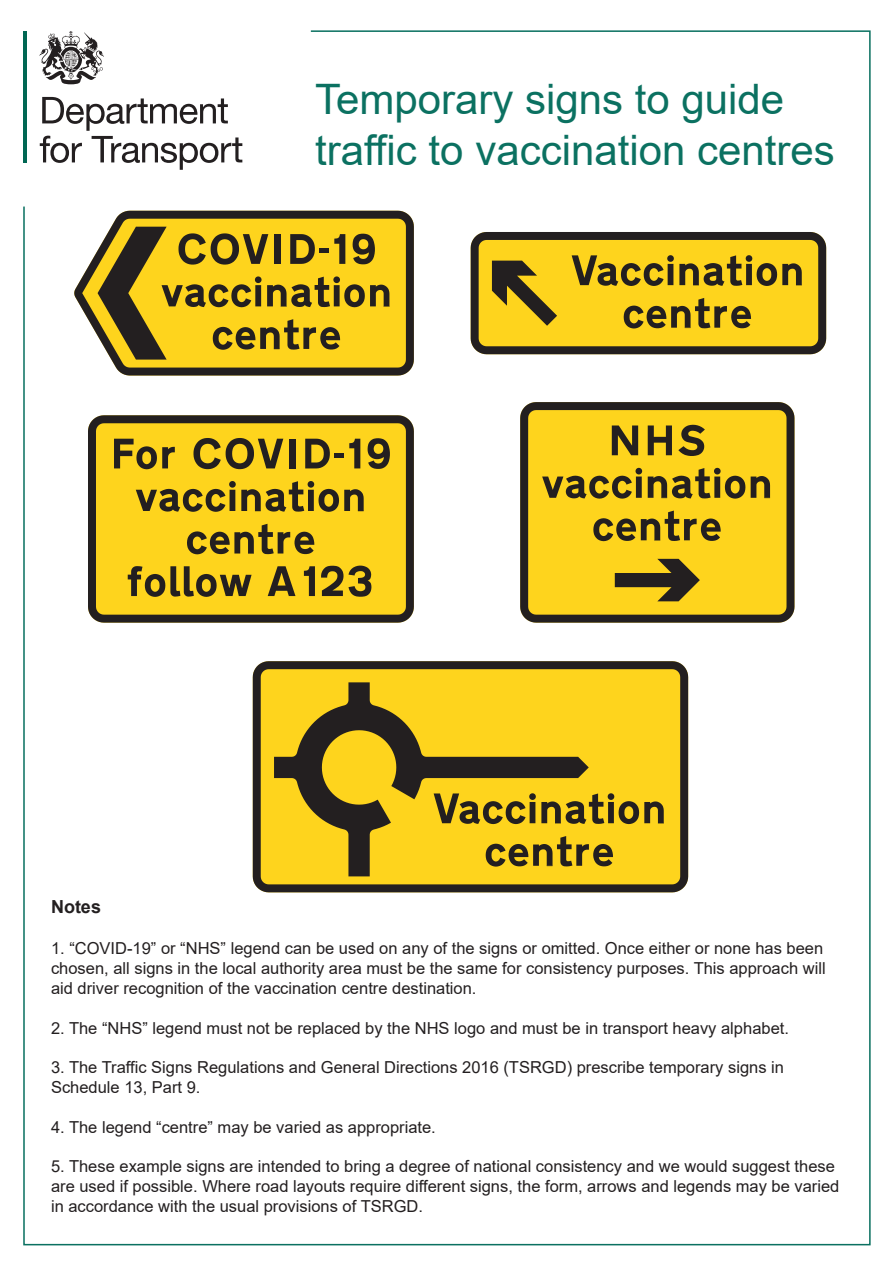
<style>
.page{position:relative;width:893px;height:1263px;background:#fff}
.page>*{position:absolute;margin:0;border:0;box-sizing:border-box;transform-origin:0 0}
.t1{font:42px/50.4px "Arial";color:#0b7161}
.t2{font:700 18px "Arial";color:#231f20}
.t3{font:16.5px/19.8px "Arial";color:#231f20}
</style>
<div class="page">
<svg style="left:111px;top:211px;width:303px;height:164px;background:#9f8623"></svg>
<svg style="left:23px;top:30px;width:366px;height:330px"></svg>
<svg style="left:471px;top:232px;width:355px;height:122px;background:#bb9c1e"></svg>
<svg style="left:88px;top:415px;width:326px;height:208px;background:#c1a11e"></svg>
<svg style="left:520px;top:402px;width:274px;height:221px;background:#c8a71e"></svg>
<svg style="left:253px;top:661px;width:435px;height:231px;background:#c2a21e"></svg>
<h1 class="t1" style="left:315px;top:74px;width:521px">Temporary signs to guide traffic to vaccination centres</h1>
<p class="t2" style="left:51px;top:894px;width:52px">Notes</p>
<p class="t3" style="left:51px;top:938px;width:776px">1. “COVID-19” or “NHS” legend can be used on any of the signs or omitted. Once either or none has been chosen, all signs in the local authority area must be the same for consistency purposes. This approach will aid driver recognition of the vaccination centre destination.</p>
<p class="t3" style="left:51px;top:1018px;width:739px">2. The “NHS” legend must not be replaced by the NHS logo and must be in transport heavy alphabet.</p>
<p class="t3" style="left:51px;top:1057px;width:734px">3. The Traffic Signs Regulations and General Directions 2016 (TSRGD) prescribe temporary signs in<br>Schedule 13, Part 9.</p>
<p class="t3" style="left:51px;top:1117px;width:386px">4. The legend “centre” may be varied as appropriate.</p>
<p class="t3" style="left:51px;top:1156px;width:790px">5. These example signs are intended to bring a degree of national consistency and we would suggest these are used if possible. Where road layouts require different signs, the form, arrows and legends may be varied in accordance with the usual provisions of TSRGD.</p>
</div>
